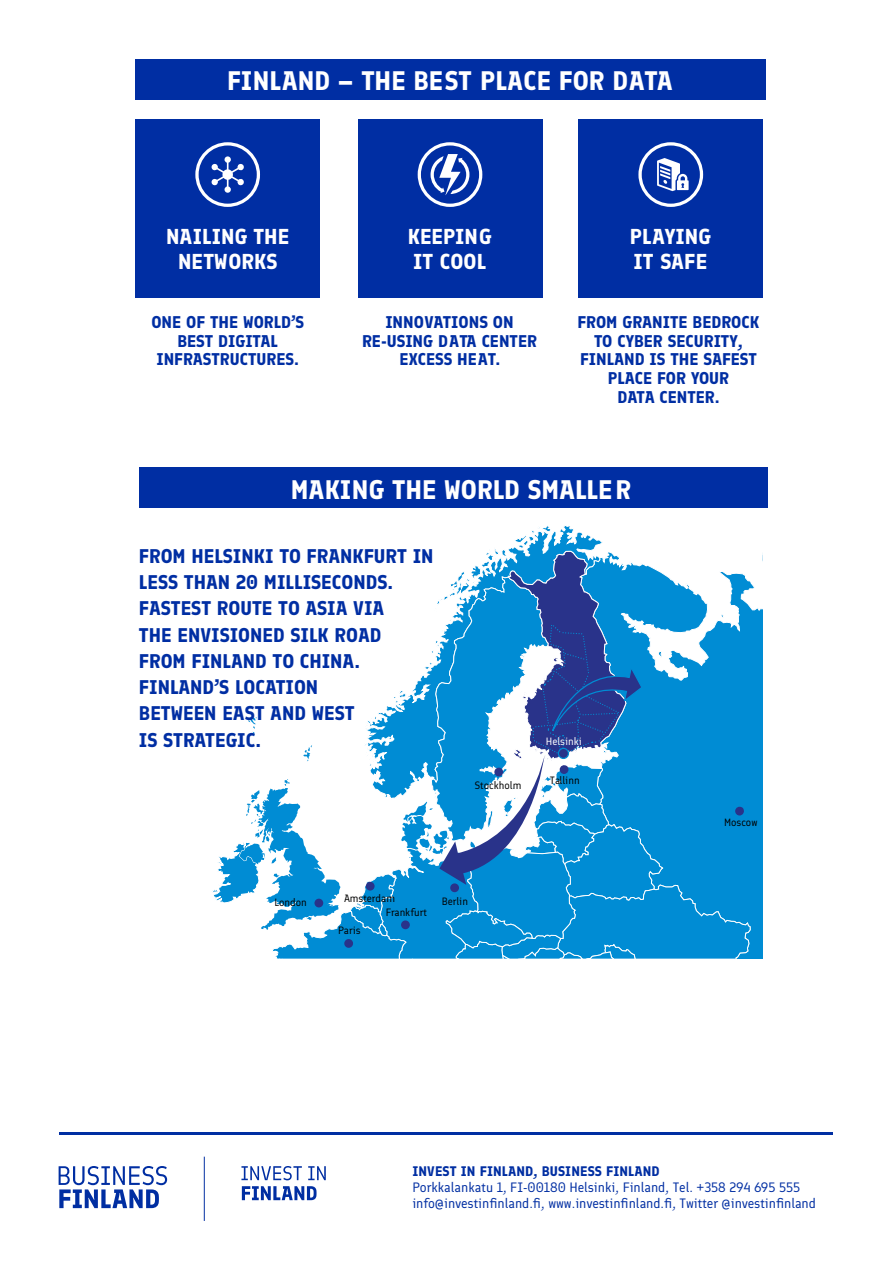
<style>
.page{position:relative;width:893px;height:1263px;background:#fff}
.page>*{position:absolute;margin:0;border:0;box-sizing:border-box;transform-origin:0 0}
.t1{font:700 26.1px "Finlandica";color:#fff}
.t2{font:700 21px/24.3px "Finlandica";color:#fff}
.t3{font:700 19.2px/26.2px "Finlandica";color:#002ea3}
.t4{font:700 16.5px/18.8px "Finlandica";color:#002ea3;text-align:center}
.t5{font:13.5px/16.2px "Finlandica";color:#002ea2}
.t6{font:700 13.5px "Finlandica";letter-spacing:.01em;color:#002ea2}
.t7{font:10.5px "Finlandica";color:#000}
.t8{font:10.5px "Finlandica";color:#fff}
</style>
<div class="page">
<hr style="left:59px;top:1132px;width:773px;height:3px;background:#002ea2">
<svg style="left:59px;top:1166px;width:108px;height:42px"></svg>
<svg style="left:242px;top:1186px;width:75px;height:14px"></svg>
<svg style="left:241px;top:1166px;width:85px;height:14px"></svg>
<hr style="left:204px;top:1157px;width:1px;height:64px;background:#002ea2">
<svg style="left:578px;top:467px;width:185px;height:492px"></svg>
<svg style="left:495px;top:523px;width:108px;height:27px"></svg>
<svg style="left:212px;top:550px;width:539px;height:409px"></svg>
<div style="left:139px;top:468px;width:628px;height:40px;background:#002ea3"></div>
<div style="left:135px;top:59px;width:630px;height:40px;background:#002ea3"></div>
<div style="left:358px;top:119px;width:184px;height:178px;background:#002ea3"></div>
<svg style="left:418px;top:142px;width:64px;height:65px"></svg>
<div style="left:578px;top:119px;width:185px;height:178px;background:#002ea3"></div>
<svg style="left:638px;top:142px;width:65px;height:65px"></svg>
<div style="left:135px;top:119px;width:185px;height:178px;background:#002ea3"></div>
<svg style="left:195px;top:142px;width:65px;height:65px"></svg>
<h1 class="t1" style="left:227px;top:64px;width:447px">FINLAND – THE BEST PLACE FOR DATA</h1>
<p class="t2" style="left:166px;top:225px;width:125px;text-align:center">NAILING THE<br>NETWORKS</p>
<p class="t4" style="left:151px;top:313px;width:154px">ONE OF THE WORLD’S<br>BEST DIGITAL<br>INFRASTRUCTURES.</p>
<p class="t2" style="left:408px;top:225px;width:85px">KEEPING<br>IT COOL</p>
<p class="t4" style="left:362px;top:313px;width:176px">INNOVATIONS ON<br>RE-USING DATA CENTER<br>EXCESS HEAT.</p>
<p class="t2" style="left:630px;top:225px;width:83px">PLAYING<br>IT SAFE</p>
<p class="t4" style="left:577px;top:313px;width:184px">FROM GRANITE BEDROCK<br>TO CYBER SECURITY,<br>FINLAND IS THE SAFEST<br>PLACE FOR YOUR<br>DATA CENTER.</p>
<h1 class="t1" style="left:291px;top:473px;width:342px">MAKING THE WORLD SMALLER</h1>
<p class="t3" style="left:139px;top:543px;width:296px">FROM HELSINKI TO FRANKFURT IN<br>LESS THAN 20 MILLISECONDS.<br>FASTEST ROUTE TO ASIA VIA<br>THE ENVISIONED SILK ROAD<br>FROM FINLAND TO CHINA.<br>FINLAND’S LOCATION<br>BETWEEN EAST AND WEST<br>IS STRATEGIC.</p>
<p class="t7" style="left:475px;top:779px;width:48px">Stockholm</p>
<p class="t8" style="left:546px;top:735px;width:37px">Helsinki</p>
<p class="t7" style="left:550px;top:774px;width:31px">Tallinn</p>
<p class="t7" style="left:274px;top:896px;width:34px">London</p>
<p class="t7" style="left:344px;top:891px;width:52px">Amsterdam</p>
<p class="t7" style="left:442px;top:895px;width:28px">Berlin</p>
<p class="t7" style="left:338px;top:924px;width:24px">Paris</p>
<p class="t7" style="left:386px;top:905px;width:43px">Frankfurt</p>
<p class="t7" style="left:724px;top:816px;width:35px">Moscow</p>
<p class="t6" style="left:412px;top:1162px;width:249px">INVEST IN FINLAND, BUSINESS FINLAND</p>
<p class="t5" style="left:412px;top:1179px;width:405px">Porkkalankatu 1, FI-00180 Helsinki, Finland, Tel. +358 294 695 555 info@investinfinland.fi, www.investinfinland.fi, Twitter @investinfinland</p>
</div>
